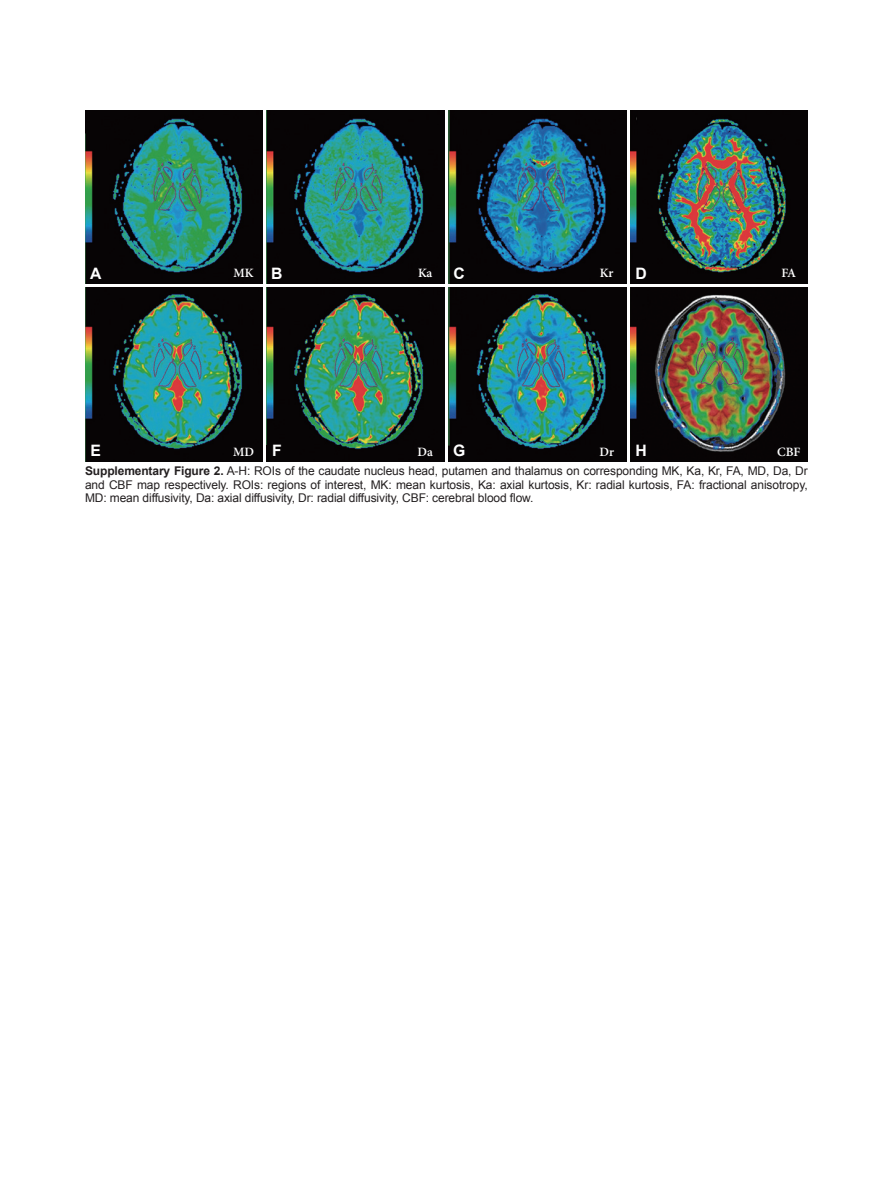
<style>
.page{position:relative;width:893px;height:1191px;background:#fff}
.page>*{position:absolute;margin:0;border:0;box-sizing:border-box;transform-origin:0 0}
.t1{font:700 15.75px "Arial";color:#fff}
.t2{font:600 12.75px "Minion Pro";letter-spacing:-.01em;color:#fff}
.t3{font:12px/13.5px "Arial";letter-spacing:-.01em;color:#231f20;text-align:justify}
.s1{font-weight:700}
</style>
<div class="page">
<img style="left:85px;top:111px;width:178px;height:173px">
<img style="left:85px;top:288px;width:178px;height:173px">
<img style="left:267px;top:111px;width:177px;height:173px">
<img style="left:267px;top:288px;width:177px;height:173px">
<img style="left:449px;top:111px;width:177px;height:173px">
<img style="left:449px;top:288px;width:177px;height:173px">
<img style="left:630px;top:111px;width:178px;height:173px">
<img style="left:630px;top:288px;width:178px;height:173px">
<h1 class="t1" style="left:90px;top:263px;width:13px">A</h1>
<h1 class="t1" style="left:90px;top:440px;width:12px">E</h1>
<p class="t2" style="left:234px;top:264px;width:22px">MK</p>
<h1 class="t1" style="left:271px;top:263px;width:13px">B</h1>
<p class="t2" style="left:233px;top:443px;width:22px">MD</p>
<h1 class="t1" style="left:272px;top:440px;width:11px">F</h1>
<p class="t2" style="left:418px;top:264px;width:16px">Ka</p>
<h1 class="t1" style="left:454px;top:263px;width:13px">C</h1>
<p class="t2" style="left:418px;top:443px;width:17px">Da</p>
<h1 class="t1" style="left:453px;top:440px;width:14px">G</h1>
<p class="t2" style="left:600px;top:264px;width:15px">Kr</p>
<h1 class="t1" style="left:635px;top:263px;width:13px">D</h1>
<p class="t2" style="left:600px;top:443px;width:16px">Dr</p>
<h1 class="t1" style="left:635px;top:440px;width:13px">H</h1>
<p class="t2" style="left:781px;top:264px;width:16px">FA</p>
<p class="t2" style="left:777px;top:443px;width:25px">CBF</p>
<p class="t3" style="left:85px;top:464px;width:724px"><span class="s1">Supplementary Figure 2.</span> A-H: ROIs of the caudate nucleus head, putamen and thalamus on corresponding MK, Ka, Kr, FA, MD, Da, Dr and CBF map respectively. ROIs: regions of interest, MK: mean kurtosis, Ka: axial kurtosis, Kr: radial kurtosis, FA: fractional anisotropy, MD: mean diffusivity, Da: axial diffusivity, Dr: radial diffusivity, CBF: cerebral blood flow.</p>
</div>
